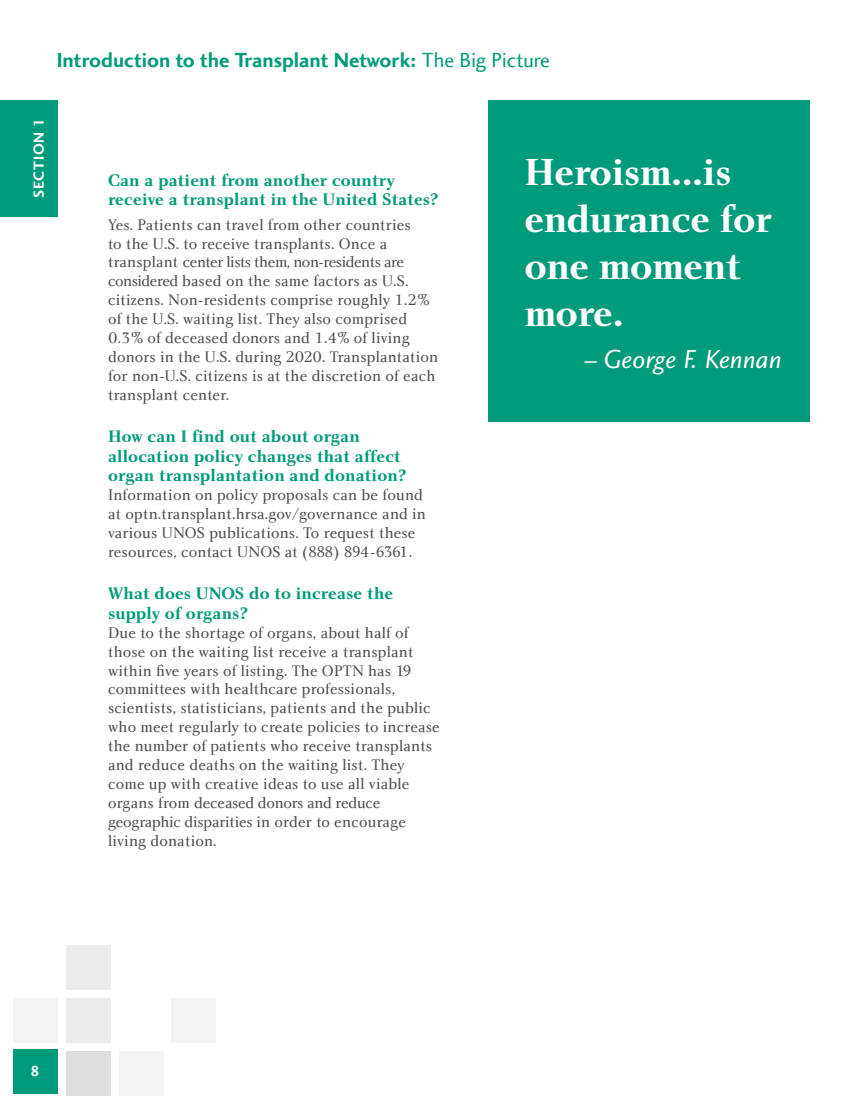
<style>
.page{position:relative;width:865px;height:1109px;background:#fff}
.page>*{position:absolute;margin:0;border:0;box-sizing:border-box;transform-origin:0 0}
.t1{font:39px/46.8px "Charlotte Bold Plain";letter-spacing:-.01em;color:#fff}
.t2{font:27px "Charlotte Sans Book Italic Plain";letter-spacing:.01em;color:#fff}
.t3{font:21px "Charlotte Sans Bold Plain";color:#009b7a}
.Sub_-_subhead{font:17.25px/19.5px "Charlotte Bold Plain";letter-spacing:.01em;color:#009b7a}
.t4{font:15.75px/18.9px "Charlotte Book Plain";letter-spacing:.01em;color:#4b4c4d}
.t5{font:15.75px "Charlotte Book Plain";letter-spacing:-.015em;color:#4b4c4d}
.t6{font:15px "Charlotte Sans Bold Plain";letter-spacing:.05em;color:#fff}
.s1{font-family:"Charlotte Sans Book Plain"}
</style>
<div class="page">
<div style="left:14px;top:1049px;width:44px;height:44px;background:#009b7a"></div>
<div style="left:0;top:100px;width:58px;height:116px;background:#009b7a"></div>
<div style="left:489px;top:100px;width:321px;height:321px;background:#009b7a"></div>
<div style="left:172px;top:997px;width:44px;height:45px;background:#f2f3f4"></div>
<div style="left:66px;top:997px;width:45px;height:45px;background:#ececee"></div>
<div style="left:66px;top:1050px;width:45px;height:45px;background:#dcdddf"></div>
<div style="left:66px;top:945px;width:45px;height:44px;background:#ececee"></div>
<div style="left:14px;top:997px;width:44px;height:45px;background:#f2f3f4"></div>
<div style="left:119px;top:1050px;width:44px;height:45px;background:#f2f3f4"></div>
<p class="t3" style="left:57px;top:48px;width:495px">Introduction to the Transplant Network: <span class="s1">The Big Picture</span></p>
<p class="t6" style="left:30px;top:198px;width:82px;rotate:-90deg">SECTION 1</p>
<p class="Sub_-_subhead" style="left:108px;top:170px;width:332px">Can a patient from another country receive a transplant in the United States?</p>
<p class="t4" style="left:108px;top:215px;width:332px">Yes. Patients can travel from other countries<br>to the U.S. to receive transplants. Once a transplant center lists them, non-residents are considered based on the same factors as U.S. citizens. Non-residents comprise roughly 1.2% of the U.S. waiting list. They also comprised 0.3% of deceased donors and 1.4% of living donors in the U.S. during 2020. Transplantation for non-U.S. citizens is at the discretion of each transplant center.</p>
<p class="Sub_-_subhead" style="left:108px;top:426px;width:300px">How can I find out about organ allocation policy changes that affect organ transplantation and donation?</p>
<p class="t4" style="left:108px;top:485px;width:319px">Information on policy proposals can be found at optn.transplant.hrsa.gov/governance and in various UNOS publications. To request these resources, contact UNOS at (888) 894-6361.</p>
<p class="Sub_-_subhead" style="left:108px;top:583px;width:287px">What does UNOS do to increase the supply of organs?</p>
<p class="t4" style="left:108px;top:623px;width:333px">Due to the shortage of organs, about half of those on the waiting list receive a transplant within five years of listing. The OPTN has 19 committees with healthcare professionals, scientists, statisticians, patients and the public who meet regularly to create policies to increase the number of patients who receive transplants and reduce deaths on the waiting list. They come up with creative ideas to use all viable</p>
<p class="t5" style="left:108px;top:793px;width:274px">organs from deceased donors and reduce</p>
<p class="t5" style="left:108px;top:812px;width:299px">geographic disparities in order to encourage</p>
<p class="t4" style="left:108px;top:831px;width:110px">living donation.</p>
<p class="t1" style="left:524px;top:149px;width:249px">Heroism...is endurance for one moment more.</p>
<p class="t2" style="left:583px;top:344px;width:200px">– George F. Kennan</p>
<p class="t6" style="left:30px;top:1062px;width:11px">8</p>
</div>
